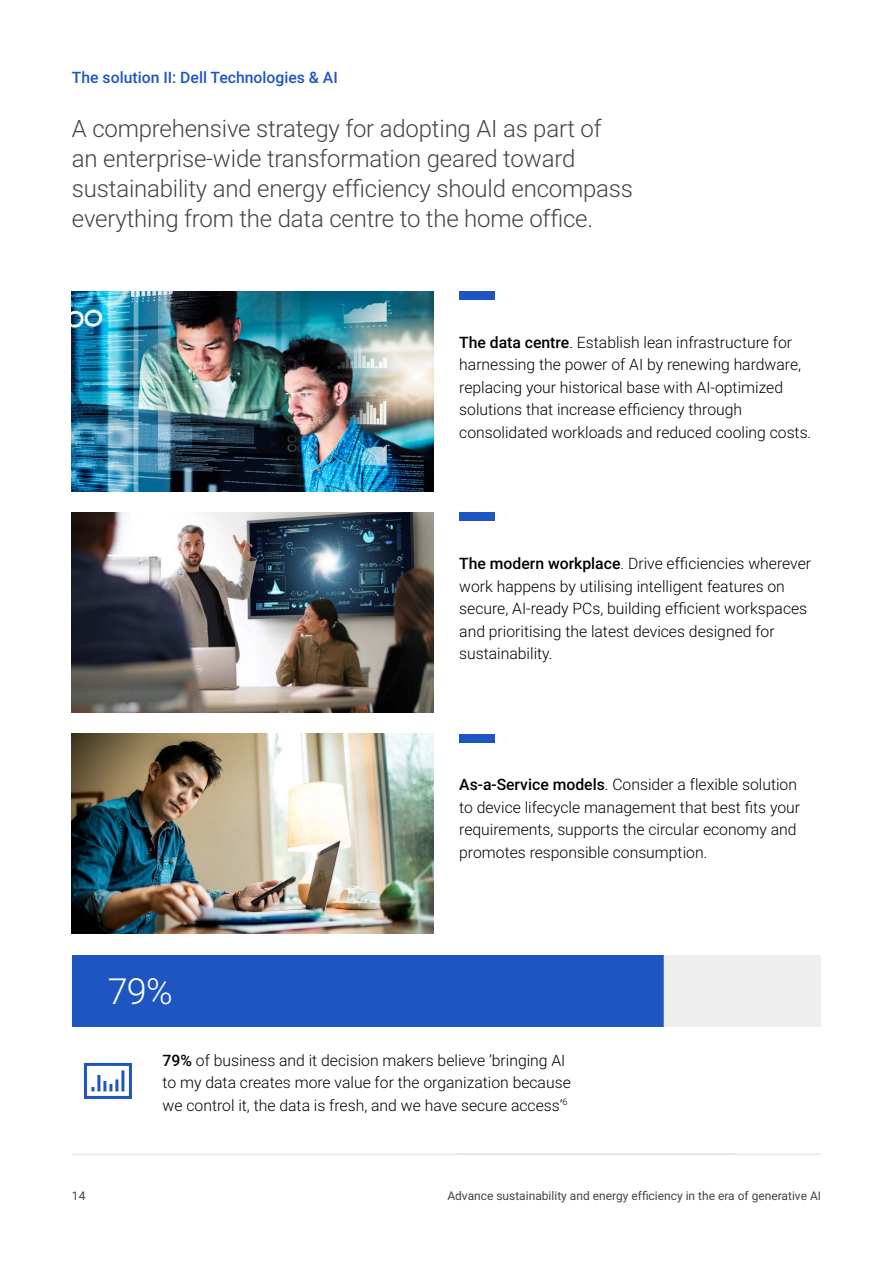
<style>
.page{position:relative;width:893px;height:1263px;background:#fff}
.page>*{position:absolute;margin:0;border:0;box-sizing:border-box;transform-origin:0 0}
.t1{font:300 36px "Roboto";color:#fff}
.t2{font:300 24px/30px "Roboto";letter-spacing:-.01em;color:#444}
.t3{font:300 15.75px/22.5px "Roboto";color:#000}
.t4{font:500 15.75px "Roboto";color:#1d56c0}
.t5{font:12px "Roboto";color:#444}
.s1{font-weight:500}
</style>
<div class="page">
<img style="left:72px;top:291px;width:362px;height:200px">
<img style="left:72px;top:512px;width:362px;height:200px">
<img style="left:72px;top:734px;width:362px;height:200px">
<div style="left:459px;top:291px;width:36px;height:9px;background:#1d56c0"></div>
<div style="left:459px;top:512px;width:36px;height:9px;background:#1d56c0"></div>
<div style="left:459px;top:734px;width:36px;height:9px;background:#1d56c0"></div>
<div style="left:72px;top:955px;width:749px;height:72px;background:#eee"></div>
<div style="left:72px;top:955px;width:592px;height:72px;background:#1d56c0"></div>
<svg style="left:84px;top:1063px;width:48px;height:36px"></svg>
<hr style="left:121px;top:1070px;width:3px;height:21px;background:#1d56c0">
<hr style="left:459px;top:1153px;width:362px;height:2px;background:#e3e4e3">
<hr style="left:72px;top:1153px;width:660px;height:2px;background:#e3e4e3">
<p class="t4" style="left:72px;top:67px;width:267px">The solution II: Dell Technologies &amp; AI</p>
<h2 class="t2" style="left:72px;top:113px;width:562px">A comprehensive strategy for adopting AI as part of an enterprise-wide transformation geared toward sustainability and energy efficiency should encompass everything from the data centre to the home office.</h2>
<p class="t3" style="left:459px;top:330px;width:354px"><span class="s1">The data centre</span>. Establish lean infrastructure for harnessing the power of AI by renewing hardware, replacing your historical base with AI-optimized solutions that increase efficiency through consolidated workloads and reduced cooling costs.</p>
<p class="t3" style="left:459px;top:552px;width:353px"><span class="s1">The modern workplace</span>. Drive efficiencies wherever work happens by utilising intelligent features on secure, AI-ready PCs, building efficient workspaces and prioritising the latest devices designed for sustainability.</p>
<h1 class="t1" style="left:108px;top:966px;width:66px">79%</h1>
<p class="t3" style="left:459px;top:773px;width:342px"><span class="s1">As-a-Service models</span>. Consider a flexible solution to device lifecycle management that best fits your requirements, supports the circular economy and promotes responsible consumption.</p>
<p class="t3" style="left:163px;top:1048px;width:410px"><span class="s1">79%</span> of business and it decision makers believe ’bringing AI to my data creates more value for the organization because we control it, the data is fresh, and we have secure access’<sup>6</sup></p>
<p class="t5" style="left:72px;top:1187px;width:15px">14</p>
<p class="t5" style="left:447px;top:1187px;width:375px">Advance sustainability and energy efficiency in the era of generative AI</p>
</div>
